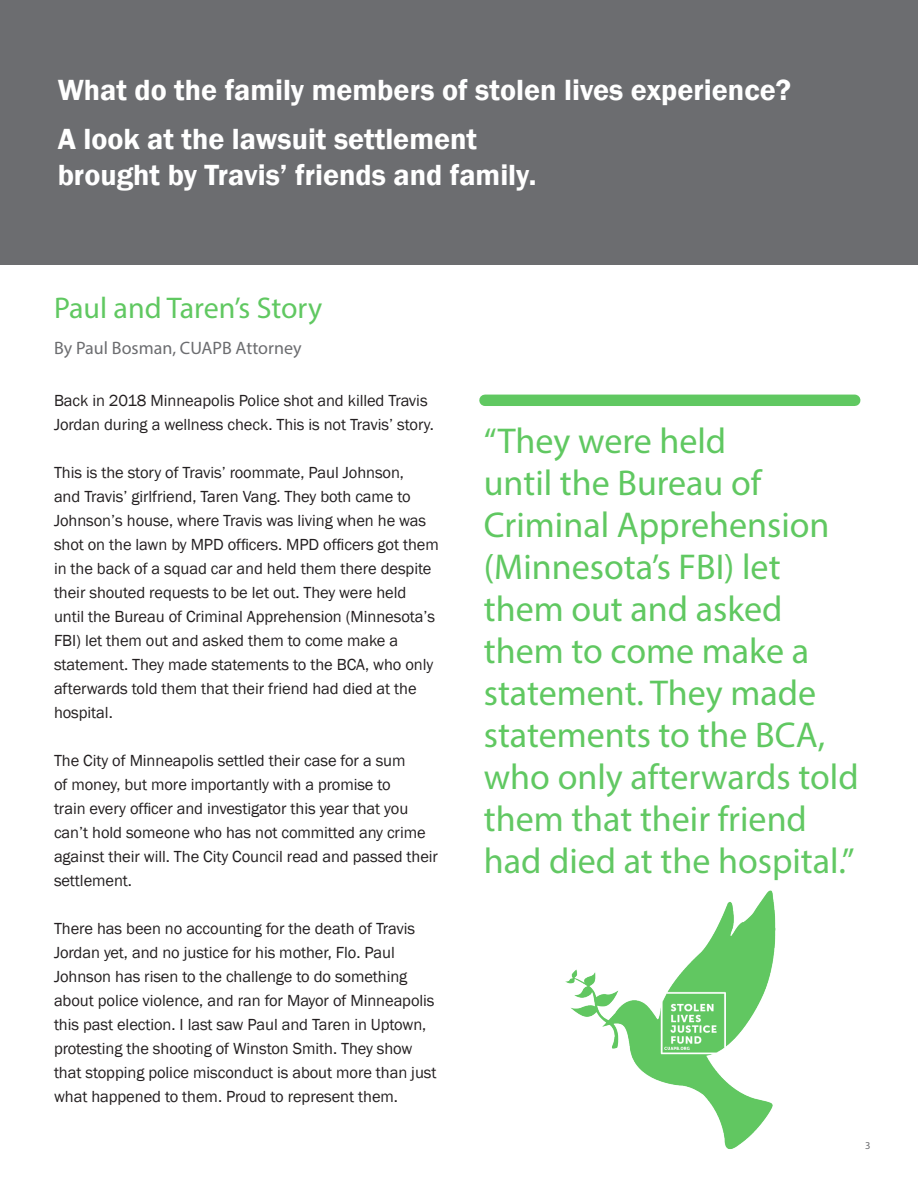
<style>
.page{position:relative;width:918px;height:1188px;background:#fff}
.page>*{position:absolute;margin:0;border:0;box-sizing:border-box;transform-origin:0 0}
.t1{font:36px/42px "Myriad Pro";color:#60c861}
.t2{font:600 30px/36px "Franklin Gothic";color:#fff}
.t3{font:30px "Myriad Pro";color:#60c861}
.t4{font:18px "Myriad Pro";color:#6c6d70}
.t5{font:16.5px/24px "Franklin Gothic";letter-spacing:-.005em;color:#231f20}
.t6{font:10.5px "Myriad Pro";color:#6c6d70}
.s1{color:#62c863}
</style>
<div class="page">
<img style="left:565px;top:890px;width:211px;height:259px">
<div style="left:0;top:0;width:918px;height:264px;background:#6c6d70"></div>
<div style="left:485px;top:395px;width:370px;height:11px;background:#60c861"></div>
<p class="t2" style="left:58px;top:72px;width:735px">What do the family members of stolen lives experience?</p>
<p class="t2" style="left:58px;top:122px;width:480px">A look at the lawsuit settlement brought by Travis’ friends and family.</p>
<p class="t3" style="left:54px;top:290px;width:270px">Paul and Taren’s Story</p>
<p class="t4" style="left:54px;top:337px;width:249px">By Paul Bosman, CUAPB Attorney</p>
<p class="t5" style="left:54px;top:389px;width:382px">Back in 2018 Minneapolis Police shot and killed Travis<br>Jordan during a wellness check. This is not Travis’ story.</p>
<p class="t5" style="left:54px;top:461px;width:386px">This is the story of Travis’ roommate, Paul Johnson,<br>and Travis’ girlfriend, Taren Vang. They both came to Johnson’s house, where Travis was living when he was shot on the lawn by MPD officers. MPD officers got them in the back of a squad car and held them there despite their shouted requests to be let out. They were held until the Bureau of Criminal Apprehension (Minnesota’s FBI) let them out and asked them to come make a statement. They made statements to the BCA, who only afterwards told them that their friend had died at the hospital.</p>
<p class="t5" style="left:54px;top:749px;width:386px">The City of Minneapolis settled their case for a sum<br>of money, but more importantly with a promise to<br>train every officer and investigator this year that you can’t hold someone who has not committed any crime against their will. The City Council read and passed their settlement.</p>
<p class="t5" style="left:54px;top:917px;width:384px">There has been no accounting for the death of Travis Jordan yet, and no justice for his mother, Flo. Paul Johnson has risen to the challenge to do something about police violence, and ran for Mayor of Minneapolis this past election. I last saw Paul and Taren in Uptown, protesting the shooting of Winston Smith. They show that stopping police misconduct is about more than just what happened to them. Proud to represent them.</p>
<p class="t1" style="left:484px;top:419px;width:376px">“They were held<br>until the Bureau of<br>Criminal Apprehension (Minnesota’s FBI) let them out and asked them to come make a statement. They made statements to the BCA, who <span class="s1">only afterwards told them that their friend had died at the hospital.</span>”</p>
<p class="t6" style="left:865px;top:1139px;width:7px">3</p>
</div>
